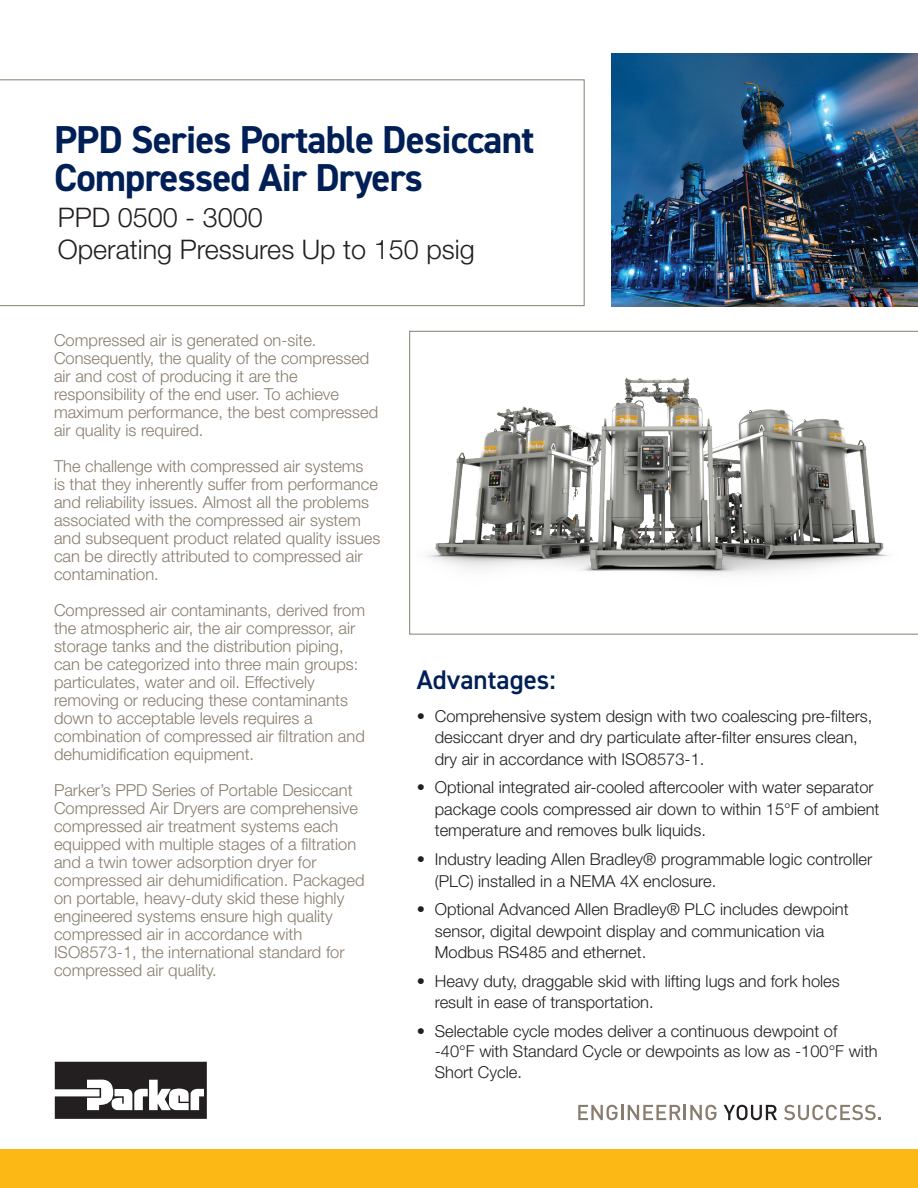
<style>
.page{position:relative;width:918px;height:1188px;background:#fff}
.page>*{position:absolute;margin:0;border:0;box-sizing:border-box;transform-origin:0 0}
.t1{font:700 39px/37.5px "DIN2014";letter-spacing:-.02em;color:#001f56}
.t2{font:300 27px/32.4px "Helvetica Neue LT Std";color:#231f20}
.t3{font:600 27px "DIN2014";color:#001f56}
.t4{font:300 16.5px/18px "Helvetica Neue LT Std";color:#887d6e}
.t5{font:300 16.5px/21.6px "Helvetica Neue LT Std";color:#231f20}
</style>
<div class="page">
<svg style="left:55px;top:1062px;width:152px;height:57px"></svg>
<div style="left:0;top:1150px;width:918px;height:38px;background:#fcb814"></div>
<svg style="left:578px;top:1105px;width:139px;height:15px"></svg>
<svg style="left:724px;top:1105px;width:53px;height:15px"></svg>
<svg style="left:784px;top:1105px;width:97px;height:15px"></svg>
<svg style="left:0;top:79px;width:585px;height:227px"></svg>
<svg style="left:409px;top:331px;width:509px;height:303px"></svg>
<img style="left:612px;top:54px;width:306px;height:252px">
<h1 class="t1" style="left:54px;top:121px;width:482px">PPD Series Portable Desiccant<br>Compressed Air Dryers</h1>
<h2 class="t2" style="left:58px;top:201px;width:419px">PPD 0500 - 3000<br>Operating Pressures Up to 150 psig</h2>
<p class="t4" style="left:54px;top:330px;width:326px">Compressed air is generated on-site.<br>Consequently, the quality of the compressed air and cost of producing it are the responsibility of the end user. To achieve maximum performance, the best compressed air quality is required.</p>
<p class="t4" style="left:54px;top:456px;width:328px">The challenge with compressed air systems<br>is that they inherently suffer from performance and reliability issues. Almost all the problems associated with the compressed air system and subsequent product related quality issues can be directly attributed to compressed air contamination.</p>
<p class="t4" style="left:54px;top:601px;width:313px">Compressed air contaminants, derived from the atmospheric air, the air compressor, air storage tanks and the distribution piping, can be categorized into three main groups: particulates, water and oil. Effectively removing or reducing these contaminants down to acceptable levels requires a combination of compressed air filtration and dehumidification equipment.</p>
<p class="t4" style="left:54px;top:781px;width:312px">Parker’s PPD Series of Portable Desiccant Compressed Air Dryers are comprehensive compressed air treatment systems each equipped with multiple stages of a filtration and a twin tower adsorption dryer for compressed air dehumidification. Packaged on portable, heavy-duty skid these highly engineered systems ensure high quality compressed air in accordance with ISO8573-1, the international standard for compressed air quality.</p>
<h2 class="t3" style="left:417px;top:661px;width:140px">Advantages:</h2>
<p class="t5" style="left:435px;top:705px;width:439px;text-indent:-18px">• Comprehensive system design with two coalescing pre-filters, desiccant dryer and dry particulate after-filter ensures clean, dry air in accordance with ISO8573-1.</p>
<p class="t5" style="left:435px;top:776px;width:446px;text-indent:-18px">• Optional integrated air-cooled aftercooler with water separator package cools compressed air down to within 15°F of ambient temperature and removes bulk liquids.</p>
<p class="t5" style="left:435px;top:848px;width:439px;text-indent:-18px">• Industry leading Allen Bradley® programmable logic controller (PLC) installed in a NEMA 4X enclosure.</p>
<p class="t5" style="left:435px;top:898px;width:415px;text-indent:-18px">• Optional Advanced Allen Bradley® PLC includes dewpoint sensor, digital dewpoint display and communication via<br>Modbus RS485 and ethernet.</p>
<p class="t5" style="left:435px;top:970px;width:406px;text-indent:-18px">• Heavy duty, draggable skid with lifting lugs and fork holes result in ease of transportation.</p>
<p class="t5" style="left:435px;top:1021px;width:444px;line-height:19.8px;text-indent:-18px">• Selectable cycle modes deliver a continuous dewpoint of -40°F with Standard Cycle or dewpoints as low as -100°F with</p>
<p class="t5" style="left:435px;top:1061px;width:89px">Short Cycle.</p>
</div>
